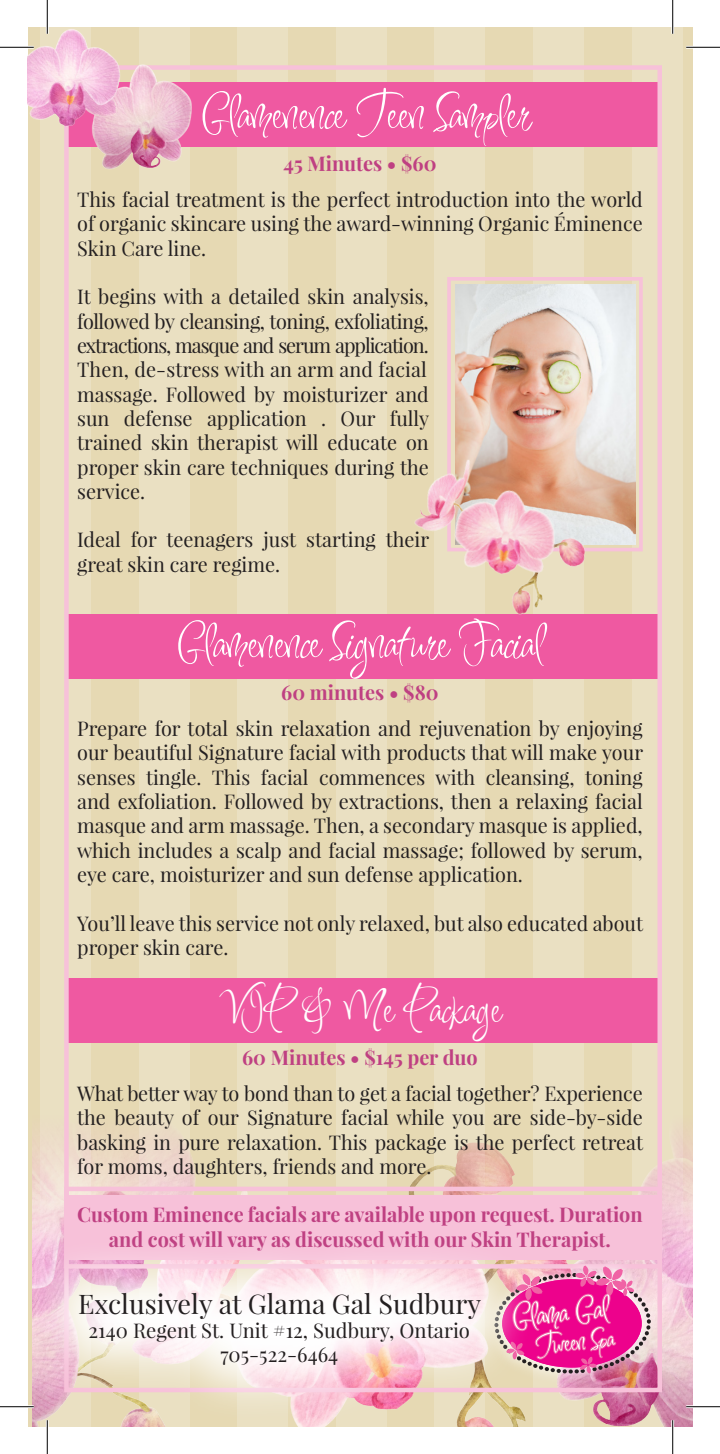
<style>
.page{position:relative;width:720px;height:1454px;background:#fff}
.page>*{position:absolute;margin:0;border:0;box-sizing:border-box;transform-origin:0 0}
.t1{font:54px "Inspiration ROB";color:#fff}
.t2{font:49.5px "Inspiration ROB";color:#fff}
.t3{font:27px "Playfair Display";color:#231f20}
.t4{font:20.25px/24.3px "Playfair Display";color:#231f20;text-align:justify}
.t5{font:700 20.25px/24.3px "Playfair Display";color:#bf4082;text-align:center}
</style>
<div class="page">
<div style="left:28px;top:27px;width:665px;height:1399px;background:#e6d9b3"></div>
<div style="left:632px;top:27px;width:50px;height:1399px;background:#eae0c2"></div>
<div style="left:533px;top:27px;width:50px;height:1399px;background:#eae0c2"></div>
<div style="left:435px;top:27px;width:50px;height:1399px;background:#eae0c2"></div>
<div style="left:336px;top:27px;width:50px;height:1399px;background:#eae0c2"></div>
<div style="left:237px;top:27px;width:51px;height:1399px;background:#eae0c2"></div>
<div style="left:139px;top:27px;width:50px;height:1399px;background:#eae0c2"></div>
<div style="left:40px;top:27px;width:51px;height:1399px;background:#eae0c2"></div>
<div style="left:68px;top:82px;width:594px;height:64px;background:#ef59a1"></div>
<div style="left:68px;top:614px;width:594px;height:65px;background:#ef59a1"></div>
<div style="left:68px;top:977px;width:594px;height:65px;background:#ef59a1"></div>
<img style="left:32px;top:1114px;width:661px;height:312px">
<div style="left:64px;top:1186px;width:598px;height:82px;border:4px solid #f7c1d9"></div>
<svg style="left:536px;top:1253px;width:126px;height:132px;background:#e7adbf"></svg>
<svg style="left:536px;top:1265px;width:114px;height:108px;background:#e650a2"></svg>
<img style="left:27px;top:27px;width:186px;height:202px">
<div style="left:68px;top:1194px;width:589px;height:65px;background:#f7c1d9"></div>
<div style="left:447px;top:277px;width:195px;height:274px;border:4px solid #f7c1d9"></div>
<img style="left:455px;top:285px;width:180px;height:259px">
<img style="left:386px;top:414px;width:236px;height:201px">
<svg style="left:27px;top:1235px;width:509px;height:187px"></svg>
<hr style="left:0;top:46px;width:34px;height:3px;background:#fff">
<hr style="left:686px;top:46px;width:34px;height:3px;background:#fff">
<hr style="left:0;top:1404px;width:34px;height:3px;background:#fff">
<hr style="left:686px;top:1404px;width:34px;height:3px;background:#fff">
<hr style="left:46px;top:0;width:3px;height:34px;background:#fff">
<hr style="left:46px;top:1419px;width:3px;height:34px;background:#fff">
<hr style="left:671px;top:0;width:3px;height:34px;background:#fff">
<hr style="left:671px;top:1419px;width:3px;height:34px;background:#fff">
<hr style="left:0;top:47px;width:34px;height:1px;background:#000">
<hr style="left:686px;top:47px;width:34px;height:1px;background:#000">
<hr style="left:0;top:1405px;width:34px;height:1px;background:#000">
<hr style="left:686px;top:1405px;width:34px;height:1px;background:#000">
<hr style="left:47px;top:0;width:1px;height:34px;background:#000">
<hr style="left:47px;top:1419px;width:1px;height:34px;background:#000">
<hr style="left:672px;top:0;width:1px;height:34px;background:#000">
<hr style="left:672px;top:1419px;width:1px;height:34px;background:#000">
<p class="t1" style="left:201px;top:79px;width:330px">Glamenence Teen Sampler</p>
<p class="t5" style="left:283px;top:151px;width:155px">45 Minutes • $60</p>
<p class="t4" style="left:77px;top:187px;width:567px">This facial treatment is the perfect introduction into the world of organic skincare using the award-winning Organic Éminence Skin Care line.</p>
<p class="t4" style="left:77px;top:284px;width:353px">It begins with a detailed skin analysis, followed by cleansing, toning, exfoliating, extractions, masque and serum application.<br>Then, de-stress with an arm and facial</p>
<p class="t4" style="left:77px;top:381px;width:353px">massage. Followed by moisturizer and sun defense application . Our fully trained skin therapist will educate on proper skin care techniques during the service.</p>
<p class="t4" style="left:77px;top:527px;width:353px">Ideal for teenagers just starting their great skin care regime.</p>
<p class="t1" style="left:177px;top:608px;width:367px">Glamenence Signature Facial</p>
<p class="t5" style="left:281px;top:680px;width:159px">60 minutes • $80</p>
<p class="t4" style="left:77px;top:716px;width:567px">Prepare for total skin relaxation and rejuvenation by enjoying our beautiful Signature facial with products that will make your senses tingle. This facial commences with cleansing, toning and exfoliation. Followed by extractions, then a relaxing facial masque and arm massage. Then, a secondary masque is applied, which includes a scalp and facial massage; followed by serum, eye care, moisturizer and sun defense application.</p>
<p class="t4" style="left:77px;top:910px;width:567px">You’ll leave this service not only relaxed, but also educated about proper skin care.</p>
<p class="t2" style="left:220px;top:977px;width:282px">VIP &amp; Me Package</p>
<p class="t5" style="left:242px;top:1044px;width:237px">60 Minutes • $145 per duo</p>
<p class="t4" style="left:77px;top:1080px;width:567px">What better way to bond than to get a facial together? Experience the beauty of our Signature facial while you are side-by-side basking in pure relaxation. This package is the perfect retreat for moms, daughters, friends and more.</p>
<p class="t5" style="left:77px;top:1202px;width:567px">Custom Eminence facials are available upon request. Duration and cost will vary as discussed with our Skin Therapist.</p>
<p class="t3" style="left:78px;top:1286px;width:404px">Exclusively at Glama Gal Sudbury</p>
<p class="t4" style="left:89px;top:1317px;width:383px">2140 Regent St. Unit #12, Sudbury, Ontario</p>
<p class="t4" style="left:220px;top:1342px;width:119px">705-522-6464</p>
</div>
